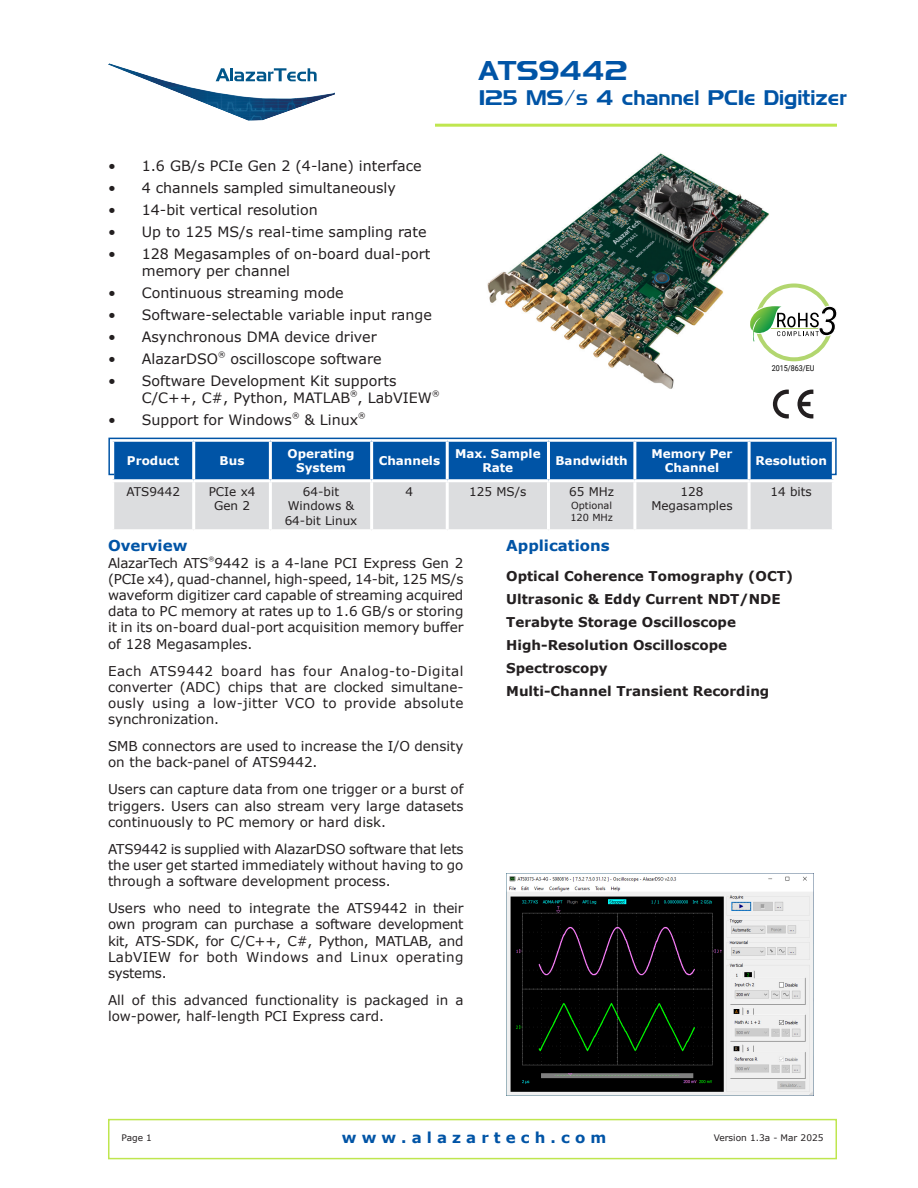
<style>
.page{position:relative;width:918px;height:1188px;background:#fff}
.page>*{position:absolute;margin:0;border:0;box-sizing:border-box;transform-origin:0 0}
.t1{font:27px "Denmark";color:#0054a6}
.t2{font:21px "Denmark";color:#0054a6}
.Alazar_SubHeading{font:700 15px "Verdana";color:#0054a6}
.Alazar_SubHeading-2{font:700 15px "Verdana";letter-spacing:.34em;color:#0054a6}
.Alazar_Text{font:14.25px/17.1px "Verdana";color:#231f20}
.Alazar_Text-2{font:13.5px/16.2px "Verdana";color:#231f20;text-align:justify}
.Body_text{font:700 13.5px "Verdana";color:#231f20}
.Alazar_Text-3{font:700 13.5px "Verdana";color:#231f20}
.Alazar_Text-4{font:700 12px/14.4px "Verdana";color:#fff;text-align:center}
.Alazar_Text-5{font:12px/14.4px "Verdana";color:#231f20;text-align:center}
.Alazar_Spec{font:12px "Verdana";color:#231f20}
.Body_text-2{font:9.75px/11.7px "Verdana";color:#231f20}
.t3{font:9px "Verdana";color:#231f20}
.t4{font:8.1px "Roboto";color:#000;scale:.89 1}
.Alazar_Text-6{font:7.5px "Verdana";color:#231f20}
.Alazar_Text-7{font:6.15px "Verdana";color:#231f20}
</style>
<div class="page">
<div style="left:108px;top:1119px;width:729px;height:40px;border:2px solid #bfe64f"></div>
<img style="left:506px;top:873px;width:307px;height:223px">
<img style="left:108px;top:63px;width:227px;height:58px">
<hr style="left:435px;top:124px;width:402px;height:3px;background:#bfe64f">
<img style="left:487px;top:153px;width:283px;height:236px">
<svg style="left:749px;top:284px;width:88px;height:77px"></svg>
<svg style="left:773px;top:390px;width:16px;height:28px"></svg>
<svg style="left:797px;top:390px;width:16px;height:28px"></svg>
<svg style="left:108px;top:437px;width:729px;height:93px;background:#87a9cb"></svg>
<p class="Alazar_Text" style="left:108px;top:158px;width:315px">• 1.6 GB/s PCIe Gen 2 (4-lane) interface</p>
<p class="Alazar_Text" style="left:108px;top:179px;width:289px">• 4 channels sampled simultaneously</p>
<p class="Alazar_Text" style="left:108px;top:201px;width:211px">• 14-bit vertical resolution</p>
<p class="Alazar_Text" style="left:108px;top:223px;width:320px">• Up to 125 MS/s real-time sampling rate</p>
<p class="Alazar_Text" style="left:142px;top:245px;width:290px;text-indent:-34px">• 128 Megasamples of on-board dual-port memory per channel</p>
<p class="Alazar_Text" style="left:108px;top:284px;width:237px">• Continuous streaming mode</p>
<p class="Alazar_Text" style="left:108px;top:306px;width:325px">• Software-selectable variable input range</p>
<p class="Alazar_Text" style="left:108px;top:328px;width:270px">• Asynchronous DMA device driver</p>
<p class="Alazar_Text" style="left:108px;top:350px;width:112px">• AlazarDSO</p>
<p class="Alazar_Text-6" style="left:218px;top:349px;width:9px">®</p>
<p class="Alazar_Text" style="left:230px;top:350px;width:153px">oscilloscope software</p>
<p class="Alazar_Text" style="left:142px;top:372px;width:256px;text-indent:-34px">• Software Development Kit supports<br>C/C++, C#, Python, MATLAB</p>
<p class="Alazar_Text-6" style="left:350px;top:388px;width:9px">®</p>
<p class="Alazar_Text" style="left:358px;top:389px;width:76px">, LabVIEW</p>
<p class="Alazar_Text-6" style="left:432px;top:388px;width:9px">®</p>
<p class="Alazar_Text" style="left:108px;top:411px;width:186px">• Support for Windows</p>
<p class="Alazar_Text-6" style="left:292px;top:410px;width:9px">®</p>
<p class="Alazar_Text" style="left:304px;top:411px;width:55px">&amp; Linux</p>
<p class="Alazar_Text-6" style="left:358px;top:410px;width:9px">®</p>
<h1 class="t1" style="left:479px;top:54px;width:150px">ATS9442</h1>
<h2 class="t2" style="left:479px;top:85px;width:369px">125 MS/s 4 channel PCIe Digitizer</h2>
<p class="t4" style="left:772px;top:362px;width:50px">2015/863/EU</p>
<p class="Alazar_Text-4" style="left:127px;top:453px;width:54px">Product</p>
<p class="Alazar_Text-4" style="left:220px;top:453px;width:26px">Bus</p>
<p class="Alazar_Text-4" style="left:287px;top:446px;width:69px">Operating<br>System</p>
<p class="Alazar_Text-4" style="left:379px;top:453px;width:63px">Channels</p>
<p class="Alazar_Text-4" style="left:455px;top:446px;width:87px">Max. Sample<br>Rate</p>
<p class="Alazar_Text-4" style="left:556px;top:453px;width:74px">Bandwidth</p>
<p class="Alazar_Text-4" style="left:652px;top:446px;width:82px">Memory Per<br>Channel</p>
<p class="Alazar_Text-4" style="left:755px;top:453px;width:73px">Resolution</p>
<p class="Alazar_Text-5" style="left:126px;top:484px;width:55px">ATS9442</p>
<p class="Alazar_Text-5" style="left:209px;top:484px;width:48px">PCIe x4</p>
<p class="Alazar_Spec" style="left:214px;top:498px;width:37px">Gen 2</p>
<p class="Alazar_Text-5" style="left:285px;top:484px;width:74px">64-bit<br>Windows &amp;<br>64-bit Linux</p>
<p class="Alazar_Text-5" style="left:406px;top:484px;width:9px">4</p>
<p class="Alazar_Text-5" style="left:469px;top:484px;width:59px">125 MS/s</p>
<p class="Alazar_Text-5" style="left:569px;top:484px;width:46px">65 MHz</p>
<p class="Alazar_Text-5" style="left:651px;top:484px;width:83px">128<br>Megasamples</p>
<p class="Alazar_Text-5" style="left:771px;top:484px;width:43px">14 bits</p>
<p class="Body_text-2" style="left:570px;top:500px;width:44px">Optional<br>120 MHz</p>
<p class="Alazar_SubHeading" style="left:108px;top:535px;width:81px">Overview</p>
<p class="Alazar_Text-2" style="left:108px;top:555px;width:357px">AlazarTech ATS 9442 is a 4-lane PCI Express Gen 2</p>
<p class="Alazar_Text-7" style="left:208px;top:555px;width:8px">®</p>
<p class="Alazar_Text-2" style="left:108px;top:571px;width:357px">(PCIe x4), quad-channel, high-speed, 14-bit, 125 MS/s waveform digitizer card capable of streaming acquired data to PC memory at rates up to 1.6 GB/s or storing it in its on-board dual-port acquisition memory buffer of 128 Megasamples.</p>
<p class="Alazar_Text-2" style="left:108px;top:663px;width:357px">Each ATS9442 board has four Analog-to-Digital converter (ADC) chips that are clocked simultane&shy;ously using a low-jitter VCO to provide absolute synchronization.</p>
<p class="Alazar_Text-2" style="left:108px;top:738px;width:357px">SMB connectors are used to increase the I/O density on the back-panel of ATS9442.</p>
<p class="Alazar_Text-2" style="left:108px;top:781px;width:357px">Users can capture data from one trigger or a burst of triggers. Users can also stream very large datasets continuously to PC memory or hard disk.</p>
<p class="Alazar_Text-2" style="left:108px;top:841px;width:357px">ATS9442 is supplied with AlazarDSO software that lets the user get started immediately without having to go through a software development process.</p>
<p class="Alazar_Text-2" style="left:108px;top:900px;width:357px">Users who need to integrate the ATS9442 in their own program can purchase a software development kit, ATS‑SDK, for C/C++, C#, Python, MATLAB, and LabVIEW for both Windows and Linux operating systems.</p>
<p class="Alazar_Text-2" style="left:108px;top:992px;width:357px">All of this advanced functionality is packaged in a low-power, half-length PCI Express card.</p>
<p class="Alazar_SubHeading" style="left:506px;top:535px;width:105px">Applications</p>
<p class="Alazar_Text-3" style="left:506px;top:567px;width:289px">Optical Coherence Tomography (OCT)</p>
<p class="Body_text" style="left:506px;top:590px;width:276px">Ultrasonic &amp; Eddy Current NDT/NDE</p>
<p class="Body_text" style="left:506px;top:613px;width:231px">Terabyte Storage Oscilloscope</p>
<p class="Body_text" style="left:506px;top:636px;width:222px">High-Resolution Oscilloscope</p>
<p class="Body_text" style="left:506px;top:658px;width:103px">Spectroscopy</p>
<p class="Body_text" style="left:506px;top:681px;width:265px">Multi-Channel Transient Recording</p>
<p class="t3" style="left:122px;top:1131px;width:32px">Page 1</p>
<p class="Alazar_SubHeading-2" style="left:342px;top:1127px;width:266px">www.alazartech.com</p>
<p class="t3" style="left:714px;top:1131px;width:111px">Version 1.3a - Mar 2025</p>
</div>
